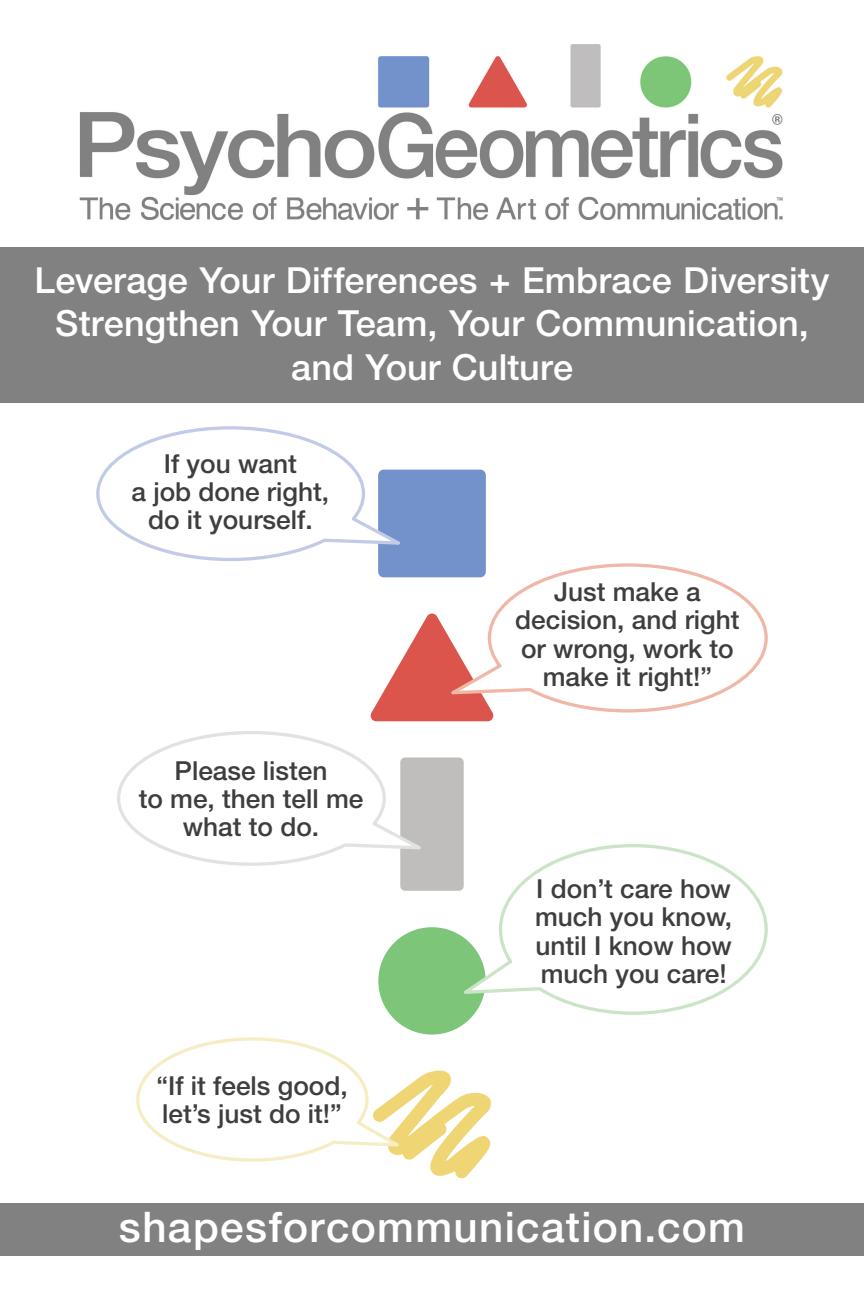
<style>
.page{position:relative;width:864px;height:1296px;background:#fff}
.page>*{position:absolute;margin:0;border:0;box-sizing:border-box;transform-origin:0 0}
.t1{font:500 42.25px "Helvetica Neue LT Std";letter-spacing:.03em;color:#fff}
.t2{font:500 36px/43.2px "Helvetica Neue LT Std";letter-spacing:.005em;color:#fff;text-align:center}
.t3{font:500 26.2px/28.4px "Helvetica Neue LT Std";color:#3e3e3f;text-align:center}
</style>
<div class="page">
<div style="left:0;top:248px;width:864px;height:155px;background:#808180"></div>
<div style="left:0;top:1204px;width:864px;height:52px;background:#808180"></div>
<div style="left:378px;top:470px;width:108px;height:107px;background:#7392cb;border-radius:6px"></div>
<svg style="left:96px;top:426px;width:307px;height:137px"></svg>
<svg style="left:136px;top:1037px;width:355px;height:142px"></svg>
<div style="left:400px;top:757px;width:64px;height:134px;background:#bfbebd;border-radius:5px"></div>
<svg style="left:117px;top:731px;width:307px;height:136px"></svg>
<svg style="left:370px;top:613px;width:124px;height:108px"></svg>
<svg style="left:448px;top:562px;width:320px;height:152px"></svg>
<div style="left:378px;top:927px;width:108px;height:108px;background:#7dc579;border-radius:50%"></div>
<svg style="left:461px;top:842px;width:307px;height:174px"></svg>
<img style="left:79px;top:45px;width:704px;height:175px">
<h2 class="t2" style="left:35px;top:258px;width:796px">Leverage Your Differences + Embrace Diversity<br>Strengthen Your Team, Your Communication, and Your Culture</h2>
<p class="t3" style="left:132px;top:449px;width:199px">If you want<br>a job done right, do it yourself.</p>
<p class="t3" style="left:139px;top:756px;width:226px">Please listen<br>to me, then tell me what to do.</p>
<p class="t3" style="left:156px;top:1071px;width:193px;text-align:left">“If it feels good, let’s just do it!”</p>
<p class="t3" style="left:515px;top:577px;width:226px">Just make a decision, and right or wrong, work to make it right!”</p>
<p class="t3" style="left:535px;top:874px;width:199px;text-align:justify">I don’t care how much you know, until I know how much you care!</p>
<h1 class="t1" style="left:119px;top:1202px;width:628px">shapesforcommunication.com</h1>
</div>
